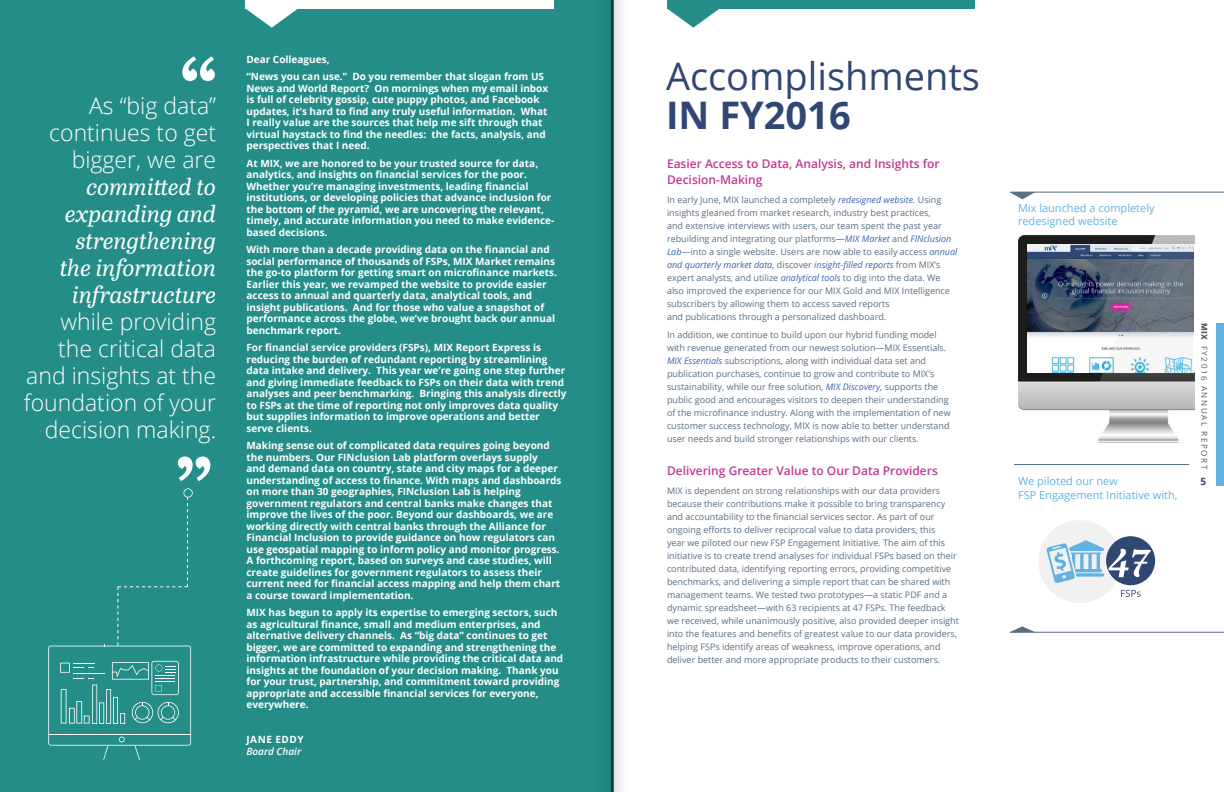
<style>
.page{position:relative;width:1224px;height:792px;background:#fff}
.page>*{position:absolute;margin:0;border:0;box-sizing:border-box;transform-origin:0 0}
.t1{font:700 90px "Abril Text";color:#fff}
.t2{font:38px "Open Sans";color:#304774}
.t3{font:700 38px "Open Sans";color:#304774}
.t4{font:300 23px/27px "Open Sans";color:#fff;text-align:right}
.t5{font:italic 23px/27px "Abril Text";color:#fff;text-align:right}
.t6{font:600 12px/16px "Open Sans";color:#c23894}
.t7{font:11px/14px "Open Sans";color:#61b4e4}
.t8{font:700 10px/11.5px "Open Sans";color:#fff}
.t9{font:italic 600 10px "Open Sans";color:#fff}
.t10{font:700 10px "Open Sans";letter-spacing:.05em;color:#fff}
.t11{font:700 10px "Open Sans";color:#304774}
.t12{font:9px/13px "Open Sans";color:#596e83}
.t13{font:8px "Open Sans";letter-spacing:.2em;color:#545b61}
.s1{font-style:italic;color:#3b66b0}
.s2{font-weight:800}
</style>
<div class="page">
<div style="left:1216px;top:323px;width:8px;height:163px;background:#62b3e4"></div>
<svg style="left:1121px;top:590px;width:20px;height:7px"></svg>
<hr style="left:1014px;top:464px;width:175px;height:1px;background:#596e83">
<div style="left:667px;top:0;width:308px;height:8px;background:#248d88"></div>
<hr style="left:1010px;top:192px;width:214px;height:1px;background:#596e83">
<svg style="left:1009px;top:192px;width:26px;height:7px"></svg>
<hr style="left:1010px;top:632px;width:214px;height:1px;background:#596e83">
<svg style="left:1010px;top:626px;width:25px;height:6px"></svg>
<img style="left:1018px;top:236px;width:176px;height:207px">
<img style="left:1027px;top:244px;width:167px;height:129px">
<svg style="left:1103px;top:245px;width:91px;height:129px"></svg>
<div style="left:0;top:0;width:614px;height:792px;background:#248d88"></div>
<svg style="left:48px;top:488px;width:145px;height:272px"></svg>
<div style="left:1038px;top:520px;width:83px;height:83px;background:#f1f1f2;border-radius:50%"></div>
<div style="left:1106px;top:536px;width:49px;height:49px;background:#304774;border-radius:50%"></div>
<svg style="left:667px;top:8px;width:53px;height:20px"></svg>
<div style="left:245px;top:0;width:308px;height:8px;background:#fff"></div>
<svg style="left:245px;top:8px;width:53px;height:20px"></svg>
<svg style="left:1046px;top:540px;width:105px;height:43px"></svg>
<svg style="left:613px;top:0;width:9px;height:792px"></svg>
<div style="left:591px;top:0;width:21px;height:792px;background:#238984"></div>
<hr style="left:612px;top:0;width:1px;height:792px;background:#000">
<h1 class="t1" style="left:177px;top:27px;width:42px">“</h1>
<h3 class="t4" style="left:49px;top:91px;width:168px">As “big data” continues to get bigger, we are</h3>
<h3 class="t5" style="left:60px;top:172px;width:158px">committed to expanding and strengthening the information infrastructure</h3>
<h3 class="t4" style="left:24px;top:307px;width:194px">while providing the critical data and insights at the foundation of your decision making.</h3>
<h1 class="t1" style="left:215px;top:511px;width:42px;rotate:-180deg">“</h1>
<p class="t8" style="left:247px;top:50px;width:299px;line-height:17.5px">Dear Colleagues,<br>“News you can use.” Do you remember that slogan from US</p>
<p class="t8" style="left:247px;top:82px;width:303px">News and World Report? On mornings when my email inbox is full of celebrity gossip, cute puppy photos, and Facebook updates, it’s hard to find any truly useful information. What I really value are the sources that help me sift through that virtual haystack to find the needles: the facts, analysis, and perspectives that I need.</p>
<p class="t8" style="left:247px;top:157px;width:309px">At MIX, we are honored to be your trusted source for data, analytics, and insights on financial services for the poor.<br>Whether you’re managing investments, leading financial institutions, or developing policies that advance inclusion for the bottom of the pyramid, we are uncovering the relevant, timely, and accurate information you need to make evidence&shy;based decisions.</p>
<p class="t8" style="left:247px;top:244px;width:312px">With more than a decade providing data on the financial and social performance of thousands of FSPs, MIX Market remains the go-to platform for getting smart on microfinance markets.<br>Earlier this year, we revamped the website to provide easier access to annual and quarterly data, analytical tools, and insight publications. And for those who value a snapshot of performance across the globe, we’ve brought back our annual benchmark report.</p>
<p class="t8" style="left:247px;top:342px;width:322px">For financial service providers (FSPs), MIX Report Express is reducing the burden of redundant reporting by streamlining data intake and delivery. This year we’re going one step further and giving immediate feedback to FSPs on their data with trend analyses and peer benchmarking. Bringing this analysis directly to FSPs at the time of reporting not only improves data quality but supplies information to improve operations and better serve clients.</p>
<p class="t8" style="left:247px;top:440px;width:317px">Making sense out of complicated data requires going beyond the numbers. Our FINclusion Lab platform overlays supply<br>and demand data on country, state and city maps for a deeper understanding of access to finance. With maps and dashboards on more than 30 geographies, FINclusion Lab is helping government regulators and central banks make changes that improve the lives of the poor. Beyond our dashboards, we are working directly with central banks through the Alliance for Financial Inclusion to provide guidance on how regulators can use geospatial mapping to inform policy and monitor progress.<br>A forthcoming report, based on surveys and case studies, will create guidelines for government regulators to assess their current need for financial access mapping and help them chart a course toward implementation.</p>
<p class="t8" style="left:247px;top:607px;width:318px">MIX has begun to apply its expertise to emerging sectors, such as agricultural finance, small and medium enterprises, and alternative delivery channels. As “big data” continues to get bigger, we are committed to expanding and strengthening the information infrastructure while providing the critical data and insights at the foundation of your decision making. Thank you for your trust, partnership, and commitment toward providing appropriate and accessible financial services for everyone, everywhere.</p>
<p class="t10" style="left:247px;top:733px;width:59px">JANE EDDY</p>
<p class="t9" style="left:247px;top:744px;width:56px">Board Chair</p>
<h2 class="t2" style="left:666px;top:50px;width:316px">Accomplishments</h2>
<h2 class="t3" style="left:666px;top:88px;width:186px">IN FY2016</h2>
<p class="t6" style="left:667px;top:155px;width:274px">Easier Access to Data, Analysis, and Insights for<br>Decision-Making</p>
<p class="t12" style="left:667px;top:193px;width:292px">In early June, MIX launched a completely <span class="s1">redesigned website.</span> Using insights gleaned from market research, industry best practices,<br>and extensive interviews with users, our team spent the past year rebuilding and integrating our platforms—<span class="s1">MIX Market</span> and <span class="s1">FINclusion Lab</span>—into a single website. Users are now able to easily access <span class="s1">annual and quarterly market data,</span> discover <span class="s1">insight-filled reports</span> from MIX’s expert analysts, and utilize <span class="s1">analytical tools</span> to dig into the data. We also improved the experience for our MIX Gold and MIX Intelligence subscribers by allowing them to access saved reports<br>and publications through a personalized dashboard.</p>
<p class="t12" style="left:667px;top:328px;width:285px">In addition, we continue to build upon our hybrid funding model with revenue generated from our newest solution—MIX Essentials.<br><span class="s1">MIX Essentials</span> subscriptions, along with individual data set and publication purchases, continue to grow and contribute to MIX’s sustainability, while our free solution, <span class="s1">MIX Discovery,</span> supports the public good and encourages visitors to deepen their understanding of the microfinance industry. Along with the implementation of new customer success technology, MIX is now able to better understand user needs and build stronger relationships with our clients.</p>
<p class="t6" style="left:667px;top:462px;width:272px">Delivering Greater Value to Our Data Providers</p>
<p class="t12" style="left:667px;top:484px;width:293px">MIX is dependent on strong relationships with our data providers because their contributions make it possible to bring transparency and accountability to the financial services sector. As part of our ongoing efforts to deliver reciprocal value to data providers, this<br>year we piloted our new FSP Engagement Initiative. The aim of this initiative is to create trend analyses for individual FSPs based on their contributed data, identifying reporting errors, providing competitive benchmarks, and delivering a simple report that can be shared with management teams. We tested two prototypes—a static PDF and a dynamic spreadsheet—with 63 recipients at 47 FSPs. The feedback we received, while unanimously positive, also provided deeper insight into the features and benefits of greatest value to our data providers, helping FSPs identify areas of weakness, improve operations, and deliver better and more appropriate products to their customers.</p>
<p class="t7" style="left:1018px;top:474px;width:161px">We piloted our new<br>FSP Engagement Initiative with,</p>
<p class="t7" style="left:1018px;top:201px;width:138px;line-height:13px">Mix launched a completely redesigned website</p>
<p class="t13" style="left:1210px;top:323px;width:147px;rotate:90deg"><span class="s2">MIX</span> FY2016 ANNUAL REPORT</p>
<p class="t11" style="left:1200px;top:475px;width:7px">5</p>
</div>
